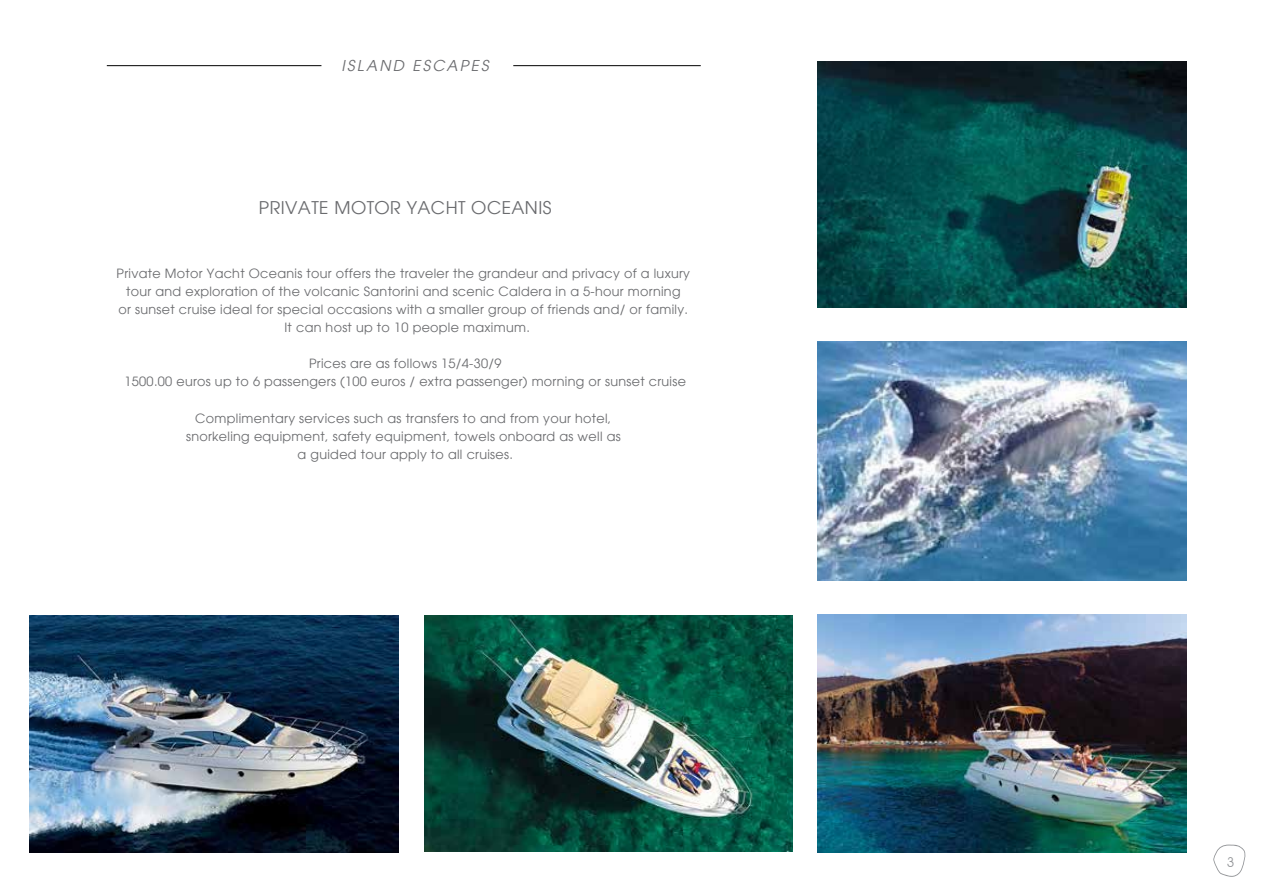
<style>
.page{position:relative;width:1263px;height:893px;background:#fff}
.page>*{position:absolute;margin:0;border:0;box-sizing:border-box;transform-origin:0 0}
.t1{font:17.55px "Avant Garde";letter-spacing:.025em;color:#6a6b6e}
.t2{font:italic 15px "Avant Garde";letter-spacing:.15em;color:#6a6b6e}
.t3{font:13.5px "Avant Garde IT Cby BT";color:#939598}
.t4{font:12.75px/18px "Avant Garde";letter-spacing:.025em;color:#6a6b6e;text-align:center}
</style>
<div class="page">
<img style="left:424px;top:615px;width:369px;height:236px">
<img style="left:817px;top:614px;width:369px;height:239px">
<hr style="left:107px;top:65px;width:214px;height:1px;background:#010101">
<hr style="left:513px;top:65px;width:188px;height:1px;background:#010101">
<svg style="left:1213px;top:845px;width:33px;height:32px"></svg>
<img style="left:30px;top:616px;width:368px;height:237px">
<img style="left:817px;top:342px;width:369px;height:239px">
<img style="left:818px;top:62px;width:368px;height:245px">
<p class="t2" style="left:341px;top:56px;width:149px">ISLAND ESCAPES</p>
<h1 class="t1" style="left:259px;top:197px;width:294px">PRIVATE MOTOR YACHT OCEANIS</h1>
<p class="t4" style="left:117px;top:265px;width:575px">Private Motor Yacht Oceanis tour offers the traveler the grandeur and privacy of a luxury tour and exploration of the volcanic Santorini and scenic Caldera in a 5-hour morning<br>or sunset cruise ideal for special occasions with a smaller group of friends and/ or family.<br>It can host up to 10 people maximum.</p>
<p class="t4" style="left:125px;top:355px;width:563px">Prices are as follows 15/4-30/9<br>1500.00 euros up to 6 passengers (100 euros / extra passenger) morning or sunset cruise</p>
<p class="t4" style="left:186px;top:409px;width:436px">Complimentary services such as transfers to and from your hotel, snorkeling equipment, safety equipment, towels onboard as well as a guided tour apply to all cruises.</p>
<p class="t3" style="left:1227px;top:854px;width:9px">3</p>
</div>
